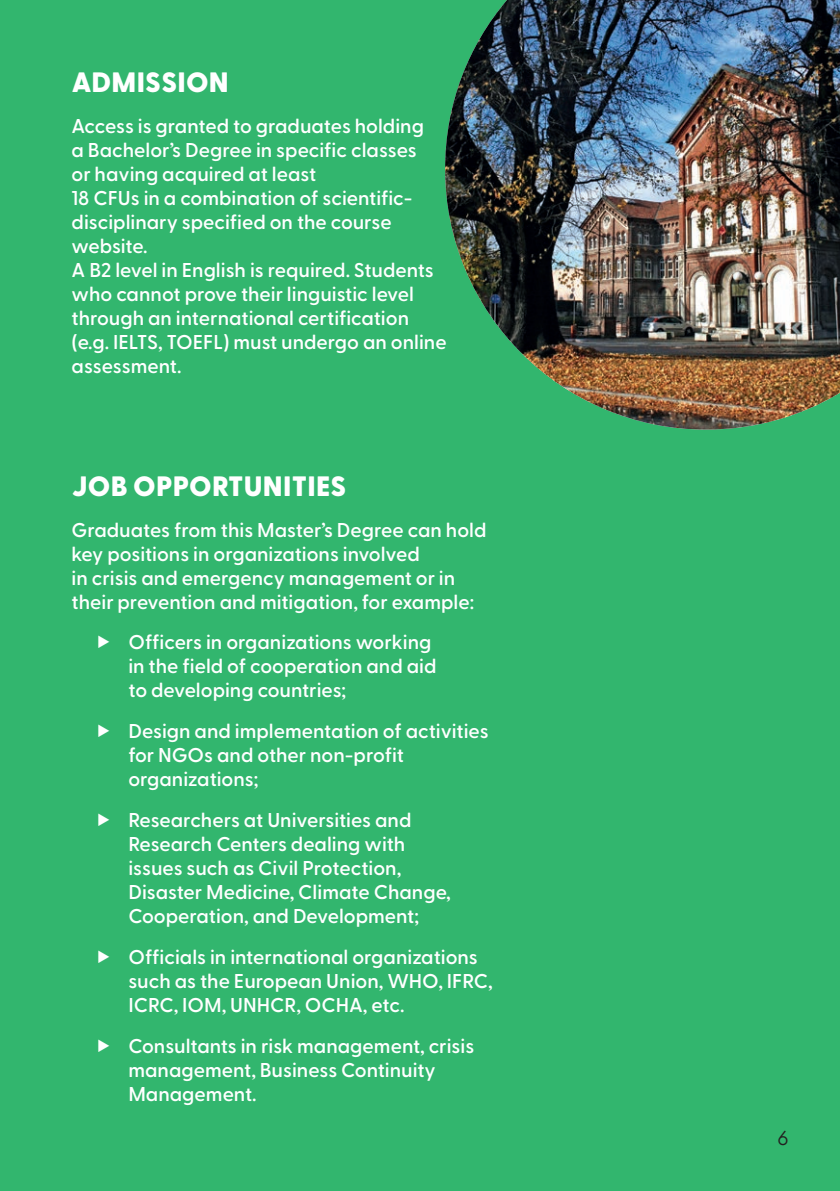
<style>
.page{position:relative;width:840px;height:1191px;background:#fff}
.page>*{position:absolute;margin:0;border:0;box-sizing:border-box;transform-origin:0 0}
.t1{font:800 28px "Greycliff CF";letter-spacing:.01em;color:#fff}
.t2{font:600 20px/24px "Greycliff CF";color:#fff}
.t3{font:20px "Greycliff CF";color:#231f20}
</style>
<div class="page">
<div style="left:0;top:0;width:839px;height:1191px;background:#32b66e"></div>
<img style="left:445px;top:0;width:394px;height:429px">
<h1 class="t1" style="left:72px;top:61px;width:158px">ADMISSION</h1>
<p class="t2" style="left:72px;top:113px;width:376px">Access is granted to graduates holding<br>a Bachelor’s Degree in specific classes<br>or having acquired at least<br>18 CFUs in a combination of scientific&shy;disciplinary specified on the course website.<br>A B2 level in English is required. Students who cannot prove their linguistic level through an international certification (e.g. IELTS, TOEFL) must undergo an online assessment.</p>
<h1 class="t1" style="left:72px;top:465px;width:276px">JOB OPPORTUNITIES</h1>
<p class="t2" style="left:72px;top:517px;width:416px">Graduates from this Master’s Degree can hold key positions in organizations involved<br>in crisis and emergency management or in their prevention and mitigation, for example:</p>
<p class="t2" style="left:128px;top:629px;width:309px">Officers in organizations working in the field of cooperation and aid to developing countries;</p>
<p class="t2" style="left:128px;top:718px;width:361px">Design and implementation of activities for NGOs and other non-profit organizations;</p>
<p class="t2" style="left:128px;top:807px;width:324px">Researchers at Universities and Research Centers dealing with issues such as Civil Protection, Disaster Medicine, Climate Change, Cooperation, and Development;</p>
<p class="t2" style="left:128px;top:944px;width:366px">Officials in international organizations such as the European Union, WHO, IFRC,<br>ICRC, IOM, UNHCR, OCHA, etc.</p>
<p class="t2" style="left:128px;top:1033px;width:347px">Consultants in risk management, crisis management, Business Continuity<br>Management.</p>
<p class="t3" style="left:777px;top:1122px;width:13px">6</p>
</div>
